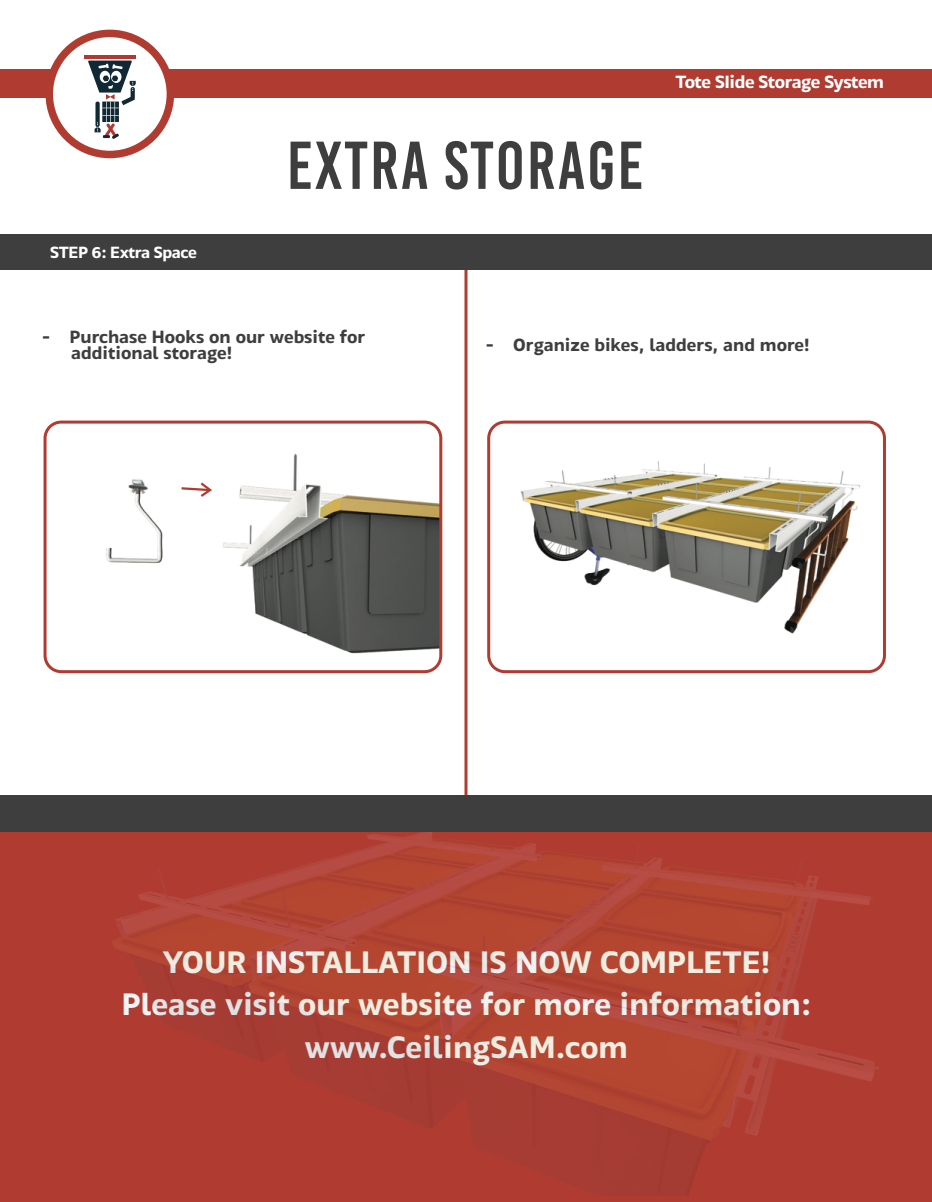
<style>
.page{position:relative;width:932px;height:1202px;background:#fff}
.page>*{position:absolute;margin:0;border:0;box-sizing:border-box;transform-origin:0 0}
.t1{font:67.5px "Bebas Kai";letter-spacing:.03em;color:#3e3e3f}
.t2{font:600 31.5px/42.3px "Maiden";color:#f2f3f4;text-align:center}
.t3{font:600 18px/16.5px "Maiden";color:#3e3e3f}
.t4{font:600 18px "Maiden";letter-spacing:-.025em;color:#fff}
.t5{font:600 16.5px "Maiden";letter-spacing:-.025em;color:#fff}
</style>
<div class="page">
<img style="left:491px;top:424px;width:391px;height:245px">
<div style="left:487px;top:420px;width:399px;height:253px;border:3px solid #b03b31;border-radius:16px"></div>
<img style="left:45px;top:424px;width:395px;height:247px">
<div style="left:44px;top:420px;width:398px;height:253px;border:3px solid #b03b31;border-radius:16px"></div>
<svg style="left:179px;top:480px;width:35px;height:19px"></svg>
<hr style="left:464px;top:266px;width:3px;height:529px;background:#b03b31">
<div style="left:0;top:234px;width:932px;height:36px;background:#3e3e3f"></div>
<div style="left:0;top:795px;width:932px;height:37px;background:#3e3e3f"></div>
<div style="left:0;top:832px;width:932px;height:370px;background:#b03b31"></div>
<img style="left:112px;top:832px;width:767px;height:363px">
<div style="left:0;top:69px;width:932px;height:28px;background:#b03b31"></div>
<div style="left:49px;top:33px;width:121px;height:121px;background:#fff;border-radius:50%"></div>
<div style="left:45px;top:30px;width:129px;height:128px;border:8px solid #b03b31;border-radius:50%"></div>
<hr style="left:84px;top:56px;width:52px;height:3px;background:#af3a31">
<svg style="left:88px;top:61px;width:48px;height:78px"></svg>
<p class="t5" style="left:50px;top:242px;width:148px">STEP 6: Extra Space</p>
<h1 class="t1" style="left:287px;top:129px;width:358px">EXTRA STORAGE</h1>
<p class="t4" style="left:675px;top:70px;width:210px">Tote SIide Storage System</p>
<p class="t3" style="left:71px;top:328px;width:295px;text-indent:-29px">- Purchase Hooks on our website for additional storage!</p>
<p class="t3" style="left:486px;top:336px;width:325px">- Organize bikes, ladders, and more!</p>
<p class="t2" style="left:122px;top:940px;width:691px">YOUR INSTALLATION IS NOW COMPLETE!<br>Please visit our website for more information: www.CeilingSAM.com</p>
</div>
